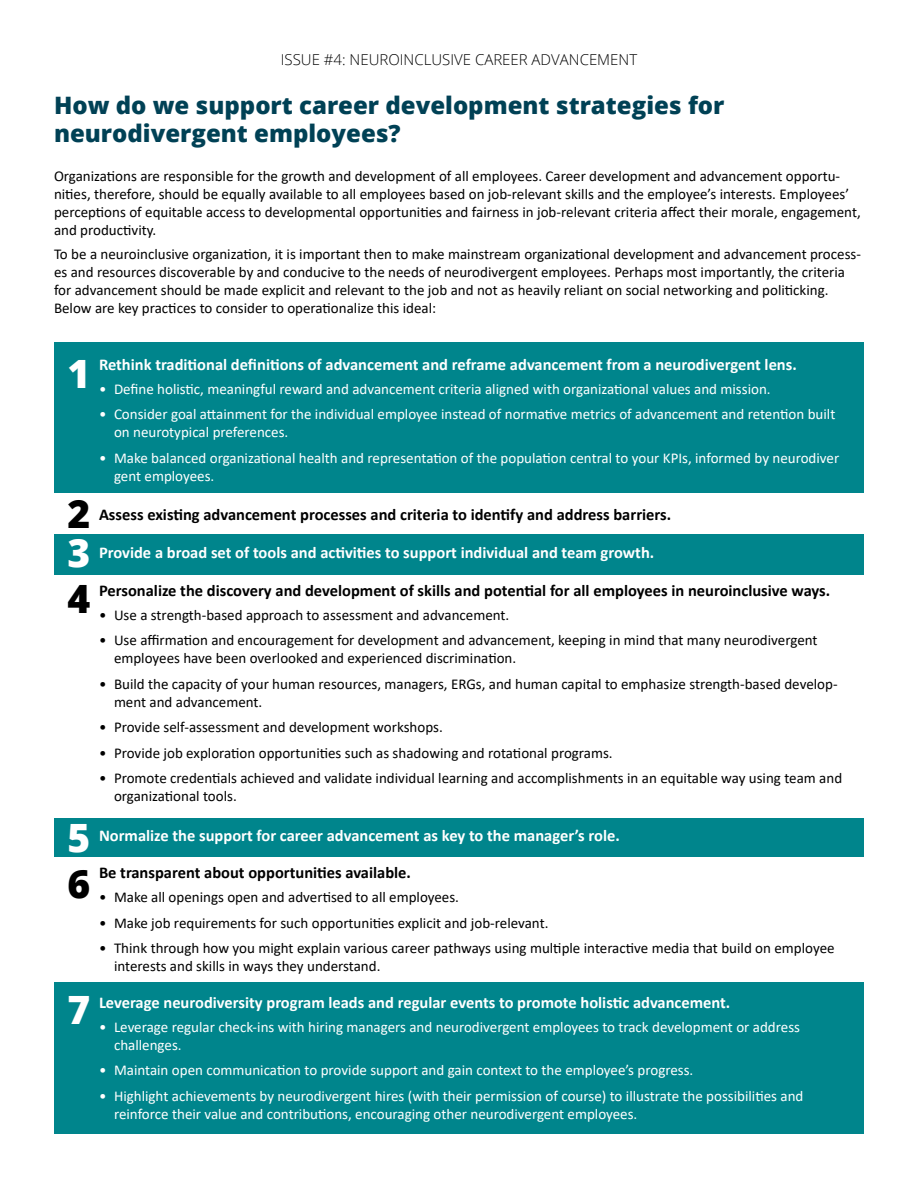
<style>
.page{position:relative;width:918px;height:1188px;background:#fff}
.page>*{position:absolute;margin:0;border:0;box-sizing:border-box;transform-origin:0 0}
.t1{font:800 39px "Open Sans";color:#fff}
.t2{font:800 39px "Open Sans";color:#000}
.t3{font:800 24px/28.8px "Open Sans";color:#004155}
.t4{font:700 16.5px "Calibri";color:#fff}
.t5{font:700 16.5px "Calibri";color:#000}
.t6{font:15px/18px "Calibri";color:#000}
.t7{font:15px/18px "Calibri";color:#fff}
.t8{font:300 15px "Open Sans";color:#000}
</style>
<div class="page">
<div style="left:54px;top:982px;width:810px;height:152px;background:#00858c"></div>
<div style="left:54px;top:343px;width:810px;height:150px;background:#00858c"></div>
<div style="left:54px;top:534px;width:810px;height:40px;background:#00858c"></div>
<div style="left:54px;top:818px;width:810px;height:39px;background:#00858c"></div>
<p class="t8" style="left:281px;top:50px;width:358px">ISSUE #4: NEUROINCLUSIVE CAREER ADVANCEMENT</p>
<h2 class="t3" style="left:54px;top:89px;width:672px">How do we support career development strategies for neurodivergent employees?</h2>
<p class="t6" style="left:54px;top:166px;width:808px">Organizations are responsible for the growth and development of all employees. Career development and advancement opportu&shy;nities, therefore, should be equally available to all employees based on job-relevant skills and the employee’s interests. Employees’ perceptions of equitable access to developmental opportunities and fairness in job-relevant criteria affect their morale, engagement, and productivity.</p>
<p class="t6" style="left:54px;top:244px;width:809px">To be a neuroinclusive organization, it is important then to make mainstream organizational development and advancement process&shy;es and resources discoverable by and conducive to the needs of neurodivergent employees. Perhaps most importantly, the criteria for advancement should be made explicit and relevant to the job and not as heavily reliant on social networking and politicking.<br>Below are key practices to consider to operationalize this ideal:</p>
<h1 class="t1" style="left:68px;top:344px;width:24px">1</h1>
<p class="t4" style="left:99px;top:353px;width:699px">Rethink traditional definitions of advancement and reframe advancement from a neurodivergent lens.</p>
<p class="t7" style="left:99px;top:380px;width:673px">• Define holistic, meaningful reward and advancement criteria aligned with organizational values and mission.</p>
<p class="t7" style="left:114px;top:405px;width:723px;text-indent:-15px">• Consider goal attainment for the individual employee instead of normative metrics of advancement and retention built on neurotypical preferences.</p>
<p class="t7" style="left:114px;top:449px;width:727px;text-indent:-15px">• Make balanced organizational health and representation of the population central to your KPIs, informed by neurodiver gent employees.</p>
<p class="t2" style="left:68px;top:484px;width:24px">2</p>
<p class="t5" style="left:99px;top:503px;width:574px">Assess existing advancement processes and criteria to identify and address barriers.</p>
<p class="t1" style="left:68px;top:523px;width:24px">3</p>
<p class="t4" style="left:99px;top:541px;width:557px">Provide a broad set of tools and activities to support individual and team growth.</p>
<p class="t5" style="left:99px;top:579px;width:733px">Personalize the discovery and development of skills and potential for all employees in neuroinclusive ways.</p>
<h1 class="t2" style="left:68px;top:569px;width:24px">4</h1>
<p class="t6" style="left:99px;top:606px;width:412px">• Use a strength-based approach to assessment and advancement.</p>
<p class="t6" style="left:114px;top:631px;width:705px;text-indent:-15px">• Use affirmation and encouragement for development and advancement, keeping in mind that many neurodivergent employees have been overlooked and experienced discrimination.</p>
<p class="t6" style="left:114px;top:675px;width:725px;text-indent:-15px">• Build the capacity of your human resources, managers, ERGs, and human capital to emphasize strength-based develop&shy;ment and advancement.</p>
<p class="t6" style="left:99px;top:718px;width:345px">• Provide self-assessment and development workshops.</p>
<p class="t6" style="left:99px;top:744px;width:515px">• Provide job exploration opportunities such as shadowing and rotational programs.</p>
<p class="t6" style="left:114px;top:769px;width:730px;text-indent:-15px">• Promote credentials achieved and validate individual learning and accomplishments in an equitable way using team and organizational tools.</p>
<p class="t4" style="left:99px;top:824px;width:522px">Normalize the support for career advancement as key to the manager’s role.</p>
<p class="t1" style="left:68px;top:808px;width:24px">5</p>
<p class="t2" style="left:68px;top:854px;width:24px">6</p>
<h1 class="t1" style="left:68px;top:981px;width:24px">7</h1>
<p class="t5" style="left:99px;top:861px;width:313px">Be transparent about opportunities available.</p>
<p class="t6" style="left:99px;top:888px;width:362px">• Make all openings open and advertised to all employees.</p>
<p class="t6" style="left:99px;top:914px;width:451px">• Make job requirements for such opportunities explicit and job-relevant.</p>
<p class="t6" style="left:114px;top:939px;width:722px;text-indent:-15px">• Think through how you might explain various career pathways using multiple interactive media that build on employee interests and skills in ways they understand.</p>
<p class="t4" style="left:99px;top:991px;width:633px">Leverage neurodiversity program leads and regular events to promote holistic advancement.</p>
<p class="t7" style="left:114px;top:1017px;width:688px;text-indent:-15px">• Leverage regular check-ins with hiring managers and neurodivergent employees to track development or address challenges.</p>
<p class="t7" style="left:99px;top:1061px;width:596px">• Maintain open communication to provide support and gain context to the employee’s progress.</p>
<p class="t7" style="left:114px;top:1086px;width:691px;text-indent:-15px">• Highlight achievements by neurodivergent hires (with their permission of course) to illustrate the possibilities and reinforce their value and contributions, encouraging other neurodivergent employees.</p>
</div>
